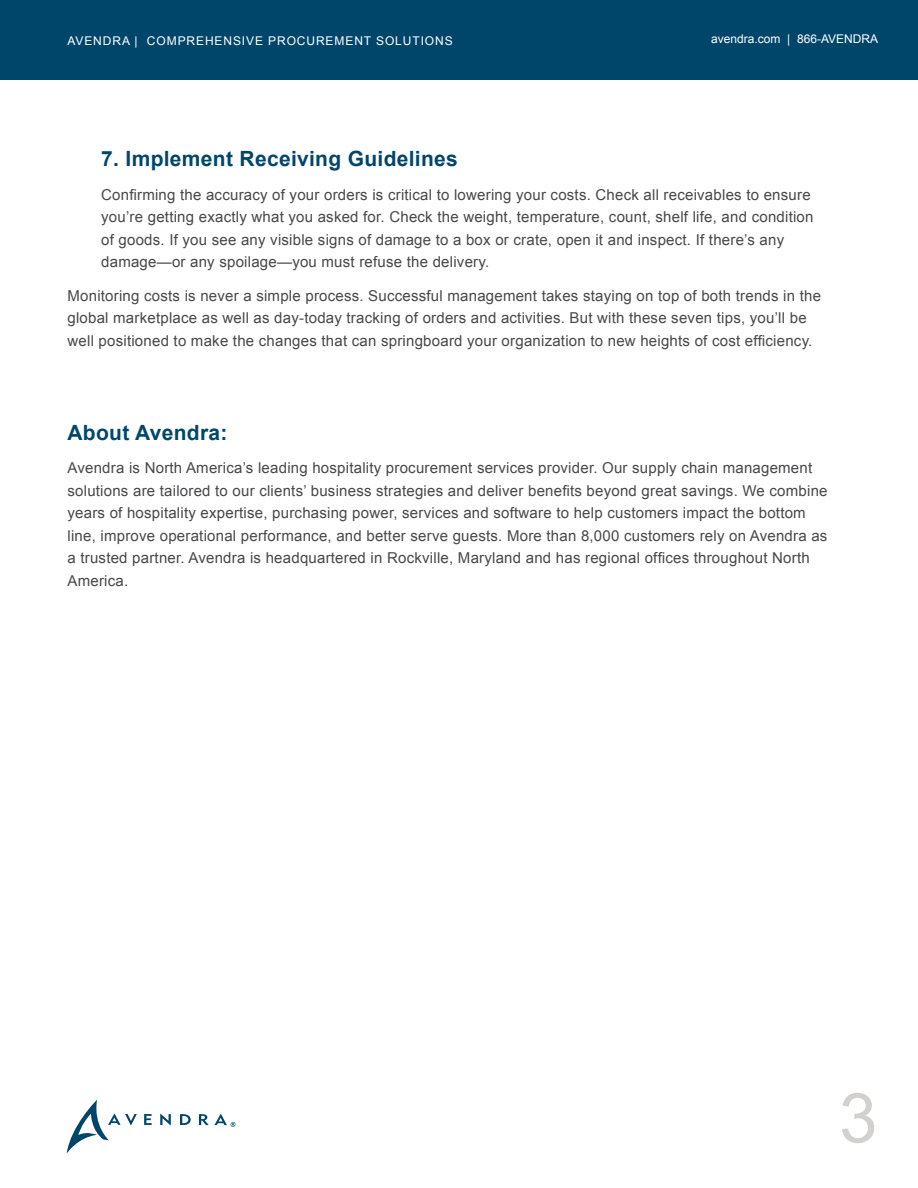
<style>
.page{position:relative;width:918px;height:1188px;background:#fff}
.page>*{position:absolute;margin:0;border:0;box-sizing:border-box;transform-origin:0 0}
.t1{font:69px "Arial";color:#d2d1cf}
.t2{font:700 21px "Arial";letter-spacing:.015em;color:#00466b}
.t3{font:15px/22.5px "Arial";letter-spacing:.015em;color:#48484a}
.t4{font:12px "Arial";letter-spacing:.075em;color:#fff}
.t5{font:12px "Arial";color:#fff}
</style>
<div class="page">
<div style="left:0;top:0;width:918px;height:80px;background:#00466b"></div>
<svg style="left:144px;top:1114px;width:8px;height:11px"></svg>
<svg style="left:160px;top:1114px;width:11px;height:11px"></svg>
<svg style="left:180px;top:1114px;width:11px;height:11px"></svg>
<svg style="left:67px;top:1100px;width:70px;height:53px"></svg>
<svg style="left:199px;top:1114px;width:36px;height:13px"></svg>
<p class="t4" style="left:68px;top:33px;width:387px">AVENDRA | COMPREHENSIVE PROCUREMENT SOLUTIONS</p>
<p class="t5" style="left:711px;top:31px;width:168px">avendra.com | 866-AVENDRA</p>
<h2 class="t2" style="left:101px;top:145px;width:358px">7. Implement Receiving Guidelines</h2>
<p class="t3" style="left:101px;top:183px;width:714px">Confirming the accuracy of your orders is critical to lowering your costs. Check all receivables to ensure you’re getting exactly what you asked for. Check the weight, temperature, count, shelf life, and condition of goods. If you see any visible signs of damage to a box or crate, open it and inspect. If there’s any damage—or any spoilage—you must refuse the delivery.</p>
<p class="t3" style="left:68px;top:284px;width:755px">Monitoring costs is never a simple process. Successful management takes staying on top of both trends in the global marketplace as well as day-today tracking of orders and activities. But with these seven tips, you’ll be well positioned to make the changes that can springboard your organization to new heights of cost efficiency.</p>
<h2 class="t2" style="left:68px;top:419px;width:162px">About Avendra:</h2>
<p class="t3" style="left:68px;top:457px;width:762px">Avendra is North America’s leading hospitality procurement services provider. Our supply chain management solutions are tailored to our clients’ business strategies and deliver benefits beyond great savings. We combine years of hospitality expertise, purchasing power, services and software to help customers impact the bottom line, improve operational performance, and better serve guests. More than 8,000 customers rely on Avendra as a trusted partner. Avendra is headquartered in Rockville, Maryland and has regional offices throughout North America.</p>
<h1 class="t1" style="left:839px;top:1073px;width:40px">3</h1>
</div>
